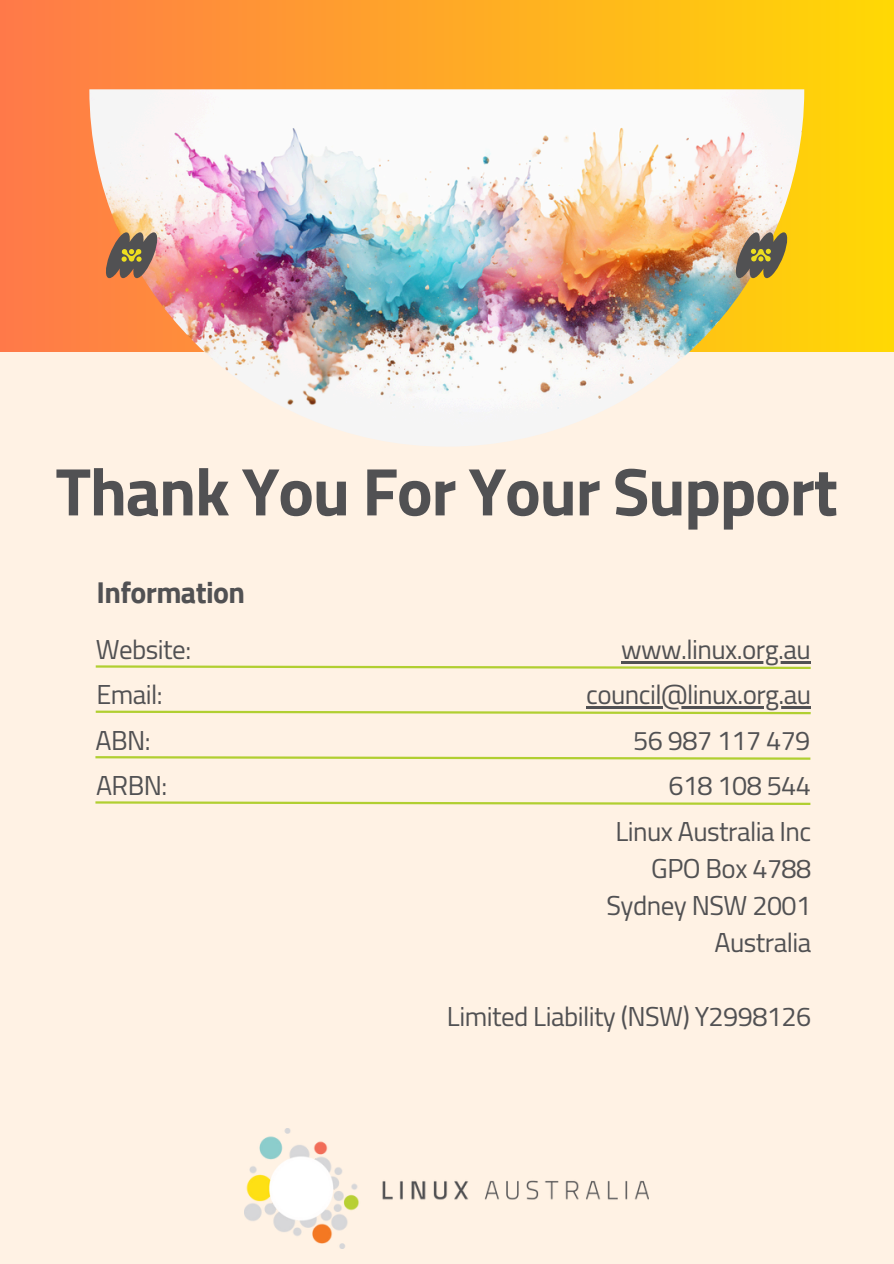
<style>
.page{position:relative;width:894px;height:1264px;background:#fff}
.page>*{position:absolute;margin:0;border:0;box-sizing:border-box;transform-origin:0 0}
.t1{font:700 67.5px "Cairo";letter-spacing:-.02em;color:#515153}
.t2{font:700 30px "Cairo";letter-spacing:-.02em;color:#515153}
.t3{font:27px "Cairo";letter-spacing:-.02em;color:#515153}
</style>
<div class="page">
<div style="left:0;top:0;width:893px;height:1263px;background:#fff2e4"></div>
<div style="left:0;top:0;width:893px;height:351px;background:linear-gradient(to right,#ff7949,#ffd804)"></div>
<img style="left:89px;top:89px;width:715px;height:357px">
<svg style="left:95px;top:710px;width:716px;height:5px"></svg>
<svg style="left:95px;top:665px;width:716px;height:4px"></svg>
<svg style="left:105px;top:232px;width:53px;height:46px;background:#8e7054"></svg>
<svg style="left:734px;top:232px;width:54px;height:46px;background:#8d7d50"></svg>
<img style="left:244px;top:1128px;width:404px;height:120px">
<hr style="left:621px;top:661px;width:189px;height:2px;background:#515153">
<hr style="left:586px;top:706px;width:224px;height:2px;background:#515153">
<svg style="left:95px;top:801px;width:716px;height:4px"></svg>
<svg style="left:95px;top:756px;width:716px;height:4px"></svg>
<p class="t1" style="left:56px;top:452px;width:783px">Thank You For Your Support</p>
<p class="t2" style="left:96px;top:575px;width:150px">Information</p>
<p class="t3" style="left:96px;top:634px;width:97px">Website:</p>
<p class="t3" style="left:621px;top:634px;width:191px">www.linux.org.au</p>
<h1 class="t3" style="left:96px;top:679px;width:68px">Email:</h1>
<h2 class="t3" style="left:586px;top:679px;width:226px">council@linux.org.au</h2>
<p class="t3" style="left:95px;top:724px;width:57px">ABN:</p>
<p class="t3" style="left:633px;top:724px;width:179px">56 987 117 479</p>
<p class="t3" style="left:96px;top:770px;width:73px">ARBN:</p>
<p class="t3" style="left:668px;top:770px;width:144px">618 108 544</p>
<p class="t3" style="left:615px;top:815px;width:197px">Linux Australia Inc</p>
<p class="t3" style="left:651px;top:852px;width:161px">GPO Box 4788</p>
<h3 class="t3" style="left:606px;top:889px;width:206px">Sydney NSW 2001</h3>
<p class="t3" style="left:714px;top:926px;width:98px">Australia</p>
<p class="t3" style="left:447px;top:1001px;width:366px">Limited Liability (NSW) Y2998126</p>
</div>
